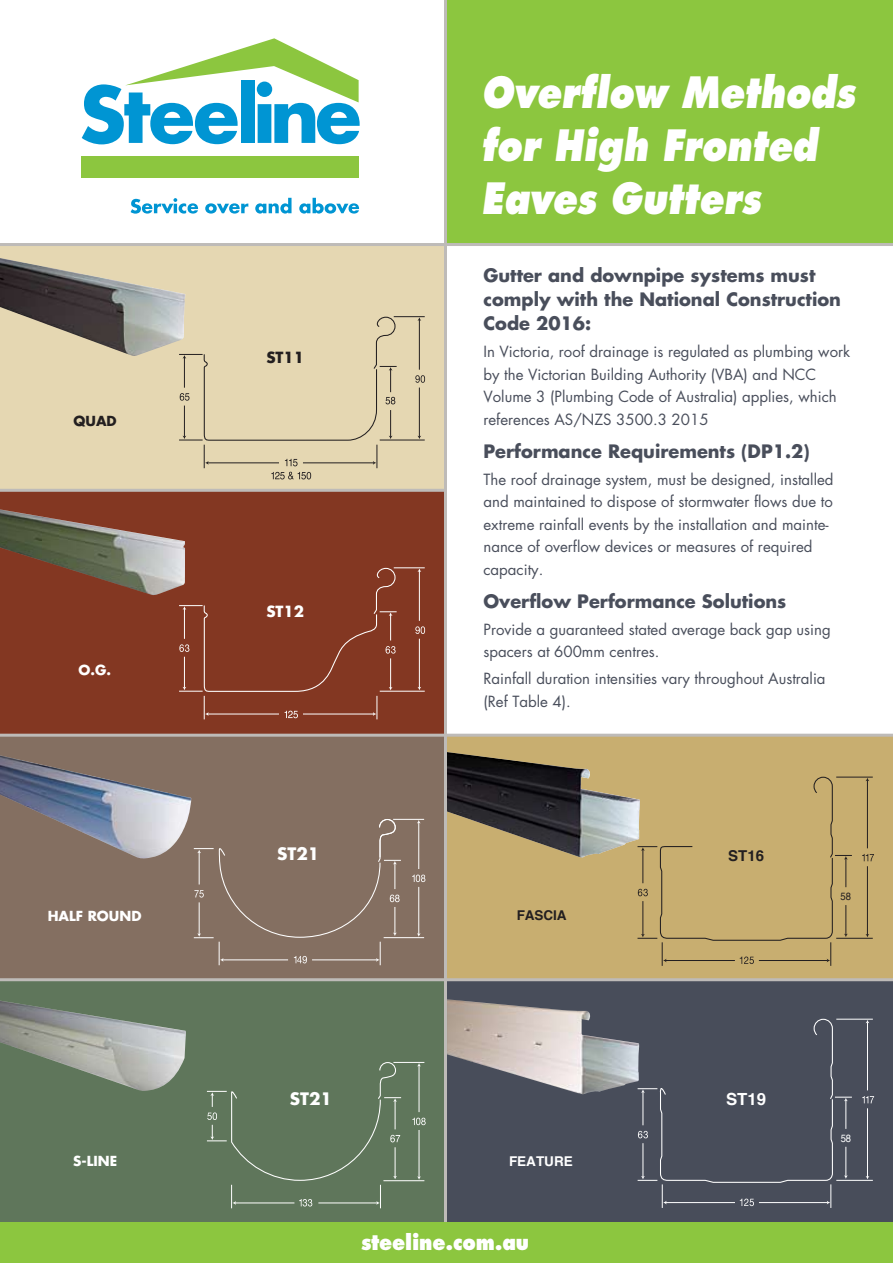
<style>
.page{position:relative;width:893px;height:1263px;background:#fff}
.page>*{position:absolute;margin:0;border:0;box-sizing:border-box;transform-origin:0 0}
.t1{font:italic 800 42px/52.8px "Futura";color:#fff;scale:.85 1}
.t2{font:800 21px "Futura";letter-spacing:-.01em;color:#fff;scale:.9 1}
.t3{font:700 18px/24px "Futura";color:#494e5b}
.t4{font:700 16.8px "Futura";color:#fff}
.t5{font:700 16.8px "Helvetica";color:#fff}
.t6{font:15px/22.5px "Futura";color:#494e5b}
.t7{font:700 15px "Helvetica";color:#231f20}
.t8{font:700 15px "Futura";color:#231f20}
.t9{font:700 15px "Futura";color:#fff}
.t10{font:700 13.5px "Futura";color:#fff}
.t11{font:700 13.5px "Helvetica";color:#fff}
.t12{font:700 13.5px "Helvetica";color:#231f20}
.t13{font:700 13.5px "Futura";color:#231f20}
.t14{font:10.5px "Helvetica";color:#231f20;scale:.9 1}
.t15{font:10.5px "Helvetica";color:#fff;scale:.9 1}
</style>
<div class="page">
<div style="left:446px;top:736px;width:447px;height:274px;background:#c8ae70"></div>
<div style="left:446px;top:979px;width:447px;height:284px;background:#484d5a"></div>
<img style="left:447px;top:999px;width:191px;height:95px">
<hr style="left:836px;top:777px;width:37px;height:1px;background:#231f20">
<hr style="left:836px;top:938px;width:37px;height:1px;background:#231f20">
<hr style="left:867px;top:866px;width:1px;height:69px;background:#231f20">
<hr style="left:867px;top:780px;width:1px;height:68px;background:#231f20">
<svg style="left:862px;top:854px;width:12px;height:7px"></svg>
<svg style="left:447px;top:752px;width:405px;height:214px"></svg>
<hr style="left:836px;top:1019px;width:37px;height:1px;background:#fff">
<hr style="left:836px;top:1180px;width:37px;height:1px;background:#fff">
<hr style="left:867px;top:1108px;width:1px;height:69px;background:#fff">
<hr style="left:867px;top:1022px;width:1px;height:68px;background:#fff">
<svg style="left:862px;top:1096px;width:12px;height:7px"></svg>
<svg style="left:638px;top:1018px;width:214px;height:190px"></svg>
<div style="left:0;top:246px;width:446px;height:255px;background:#e5d7b2"></div>
<div style="left:0;top:490px;width:446px;height:266px;background:#833722"></div>
<div style="left:0;top:737px;width:446px;height:274px;background:#846f61"></div>
<div style="left:0;top:980px;width:446px;height:283px;background:#5f765b"></div>
<div style="left:446px;top:0;width:447px;height:244px;background:#8cc63f"></div>
<hr style="left:0;top:243px;width:893px;height:3px;background:#bebbb8">
<img style="left:0;top:755px;width:191px;height:104px">
<img style="left:0;top:1001px;width:186px;height:90px">
<img style="left:0;top:258px;width:186px;height:98px">
<img style="left:0;top:509px;width:185px;height:86px">
<hr style="left:444px;top:0;width:3px;height:1263px;background:#bebbb8">
<svg style="left:0;top:489px;width:444px;height:3px"></svg>
<svg style="left:0;top:734px;width:893px;height:3px;background:#bbb6af"></svg>
<svg style="left:0;top:978px;width:893px;height:3px;background:#bcb7b1"></svg>
<hr style="left:394px;top:316px;width:31px;height:1px;background:#231f20">
<hr style="left:380px;top:440px;width:45px;height:1px;background:#231f20">
<hr style="left:419px;top:388px;width:1px;height:49px;background:#231f20">
<hr style="left:419px;top:320px;width:1px;height:50px;background:#231f20">
<svg style="left:417px;top:317px;width:4px;height:4px"></svg>
<svg style="left:415px;top:375px;width:10px;height:8px"></svg>
<svg style="left:179px;top:316px;width:218px;height:163px"></svg>
<hr style="left:393px;top:819px;width:31px;height:1px;background:#fff">
<hr style="left:384px;top:937px;width:40px;height:1px;background:#fff">
<hr style="left:418px;top:887px;width:1px;height:47px;background:#fff">
<hr style="left:418px;top:822px;width:1px;height:47px;background:#fff">
<svg style="left:412px;top:874px;width:13px;height:8px"></svg>
<svg style="left:194px;top:818px;width:207px;height:147px"></svg>
<hr style="left:394px;top:567px;width:31px;height:1px;background:#fff">
<hr style="left:380px;top:691px;width:45px;height:1px;background:#fff">
<hr style="left:419px;top:639px;width:1px;height:49px;background:#fff">
<hr style="left:419px;top:571px;width:1px;height:50px;background:#fff">
<svg style="left:417px;top:568px;width:4px;height:4px"></svg>
<svg style="left:415px;top:626px;width:10px;height:8px"></svg>
<svg style="left:179px;top:567px;width:218px;height:152px"></svg>
<hr style="left:393px;top:1062px;width:31px;height:1px;background:#fff">
<hr style="left:383px;top:1180px;width:41px;height:1px;background:#fff">
<hr style="left:419px;top:1130px;width:1px;height:47px;background:#fff">
<hr style="left:419px;top:1065px;width:1px;height:47px;background:#fff">
<svg style="left:417px;top:1176px;width:4px;height:4px"></svg>
<svg style="left:412px;top:1118px;width:14px;height:7px"></svg>
<svg style="left:207px;top:1061px;width:194px;height:147px"></svg>
<div style="left:0;top:1222px;width:893px;height:41px;background:#8cc63f"></div>
<div style="left:82px;top:156px;width:277px;height:21px;background:#8cc63f"></div>
<svg style="left:82px;top:38px;width:278px;height:106px"></svg>
<svg style="left:131px;top:198px;width:67px;height:16px"></svg>
<svg style="left:205px;top:203px;width:43px;height:11px"></svg>
<svg style="left:255px;top:198px;width:37px;height:16px"></svg>
<svg style="left:299px;top:198px;width:60px;height:16px"></svg>
<p class="t13" style="left:74px;top:412px;width:45px">QUAD</p>
<p class="t10" style="left:79px;top:661px;width:34px">O.G.</p>
<p class="t10" style="left:48px;top:907px;width:95px">HALF ROUND</p>
<p class="t10" style="left:73px;top:1152px;width:45px">S-LINE</p>
<p class="t8" style="left:266px;top:348px;width:39px">ST11</p>
<p class="t9" style="left:266px;top:601px;width:39px">ST12</p>
<p class="t4" style="left:277px;top:843px;width:44px">ST21</p>
<p class="t1" style="left:481px;top:66px;width:441px">Overflow Methods for High Fronted<br>Eaves Gutters</p>
<p class="t3" style="left:483px;top:263px;width:359px">Gutter and downpipe systems must comply with the National Construction<br>Code 2016:</p>
<p class="t6" style="left:483px;top:341px;width:368px">In Victoria, roof drainage is regulated as plumbing work by the Victorian Building Authority (VBA) and NCC Volume 3 (Plumbing Code of Australia) applies, which references AS/NZS 3500.3 2015</p>
<p class="t3" style="left:483px;top:439px;width:328px">Performance Requirements (DP1.2)</p>
<p class="t6" style="left:483px;top:468px;width:351px">The roof drainage system, must be designed, installed and maintained to dispose of stormwater flows due to extreme rainfall events by the installation and mainte&shy;nance of overflow devices or measures of required capacity.</p>
<p class="t3" style="left:483px;top:589px;width:304px">Overflow Performance Solutions</p>
<p class="t6" style="left:483px;top:618px;width:349px">Provide a guaranteed stated average back gap using spacers at 600mm centres.</p>
<p class="t6" style="left:483px;top:668px;width:344px">Rainfall duration intensities vary throughout Australia (Ref Table 4).</p>
<p class="t12" style="left:517px;top:904px;width:51px">FASCIA</p>
<p class="t7" style="left:728px;top:843px;width:37px">ST16</p>
<p class="t14" style="left:841px;top:888px;width:13px">58</p>
<p class="t4" style="left:290px;top:1088px;width:44px">ST21</p>
<p class="t11" style="left:509px;top:1150px;width:65px">FEATURE</p>
<p class="t2" style="left:361px;top:1228px;width:188px">steeline.com.au</p>
<p class="t5" style="left:726px;top:1085px;width:41px">ST19</p>
<p class="t15" style="left:841px;top:1130px;width:13px">58</p>
</div>
